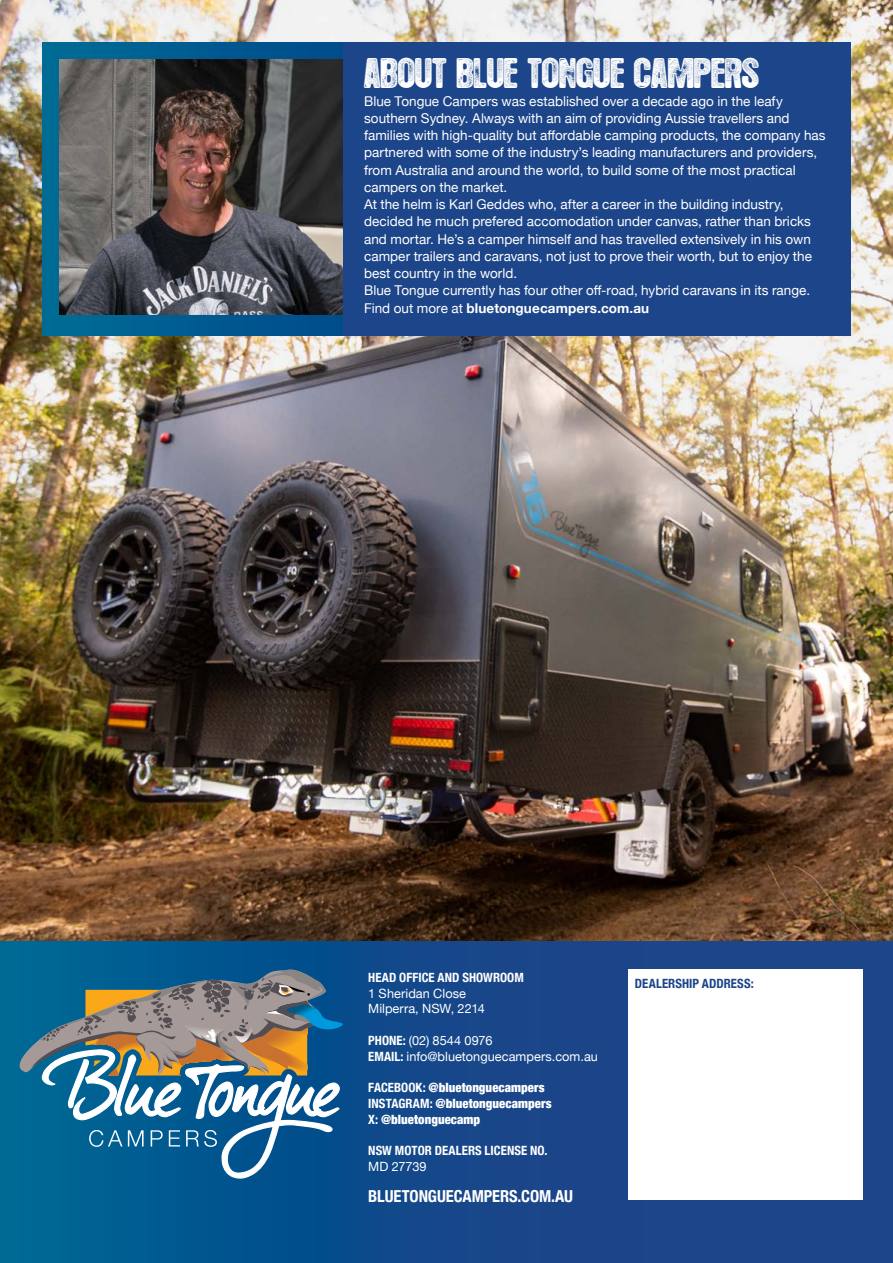
<style>
.page{position:relative;width:893px;height:1263px;background:#fff}
.page>*{position:absolute;margin:0;border:0;box-sizing:border-box;transform-origin:0 0}
.t1{font:33.75px "Hotel Coral Essex";letter-spacing:.01em;color:#fff}
.t2{font:700 condensed 16.5px "Helvetica Neue";letter-spacing:-.005em;color:#fff}
.t3{font:13.5px/17.2px "Helvetica Neue";color:#fff}
.t4{font:12.75px/15.8px "Helvetica Neue";letter-spacing:.005em;color:#fff}
.t5{font:900 condensed 12.75px/15.8px "Helvetica Neue";letter-spacing:.005em;color:#fff}
.t6{font:700 condensed 12.75px "Helvetica Neue";letter-spacing:.005em;color:#fff}
.t7{font:700 condensed 12.75px "Helvetica Neue";letter-spacing:.005em;color:#1d4589}
.s1{font-weight:700}
.s2{font-weight:700;font-stretch:condensed}
</style>
<div class="page">
<img style="left:0;top:0;width:893px;height:942px">
<div style="left:0;top:942px;width:893px;height:321px;background:linear-gradient(to right,#005f91,#253c86)"></div>
<svg style="left:43px;top:43px;width:300px;height:293px;background:#015f90"></svg>
<img style="left:60px;top:59px;width:283px;height:256px">
<div style="left:343px;top:43px;width:507px;height:293px;background:#1d4589"></div>
<svg style="left:14px;top:969px;width:329px;height:210px;background:#4e7c93"></svg>
<div style="left:628px;top:969px;width:235px;height:231px;background:#fff"></div>
<h1 class="t1" style="left:364px;top:57px;width:397px">ABOUT BLUE TONGUE CAMPERS</h1>
<p class="t3" style="left:364px;top:93px;width:463px">Blue Tongue Campers was established over a decade ago in the leafy southern Sydney. Always with an aim of providing Aussie travellers and families with high-quality but affordable camping products, the company has partnered with some of the industry’s leading manufacturers and providers, from Australia and around the world, to build some of the most practical campers on the market.<br>At the helm is Karl Geddes who, after a career in the building industry, decided he much prefered accomodation under canvas, rather than bricks and mortar. He’s a camper himself and has travelled extensively in his own camper trailers and caravans, not just to prove their worth, but to enjoy the best country in the world.<br>Blue Tongue currently has four other off-road, hybrid caravans in its range.<br>Find out more at <span class="s1">bluetonguecampers.com.au</span></p>
<p class="t6" style="left:368px;top:967px;width:157px">HEAD OFFICE AND SHOWROOM</p>
<p class="t4" style="left:368px;top:986px;width:118px">1 Sheridan Close<br>Milperra, NSW, 2214</p>
<p class="t4" style="left:368px;top:1033px;width:231px"><span class="s2">PHONE:</span> (02) 8544 0976<br><span class="s2">EMAIL:</span> info@bluetonguecampers.com.au</p>
<p class="t5" style="left:368px;top:1079px;width:185px"><span class="s1">FACEBOOK: @</span>bluetonguecampers<br><span class="s1">INSTAGRAM: @</span>bluetonguecampers<br><span class="s1">X:</span> @bluetonguecamp</p>
<p class="t6" style="left:368px;top:1140px;width:181px">NSW MOTOR DEALERS LICENSE NO.</p>
<p class="t4" style="left:368px;top:1159px;width:60px">MD 27739</p>
<p class="t2" style="left:368px;top:1183px;width:206px">BLUETONGUECAMPERS.COM.AU</p>
<p class="t7" style="left:635px;top:973px;width:120px">DEALERSHIP ADDRESS:</p>
</div>
